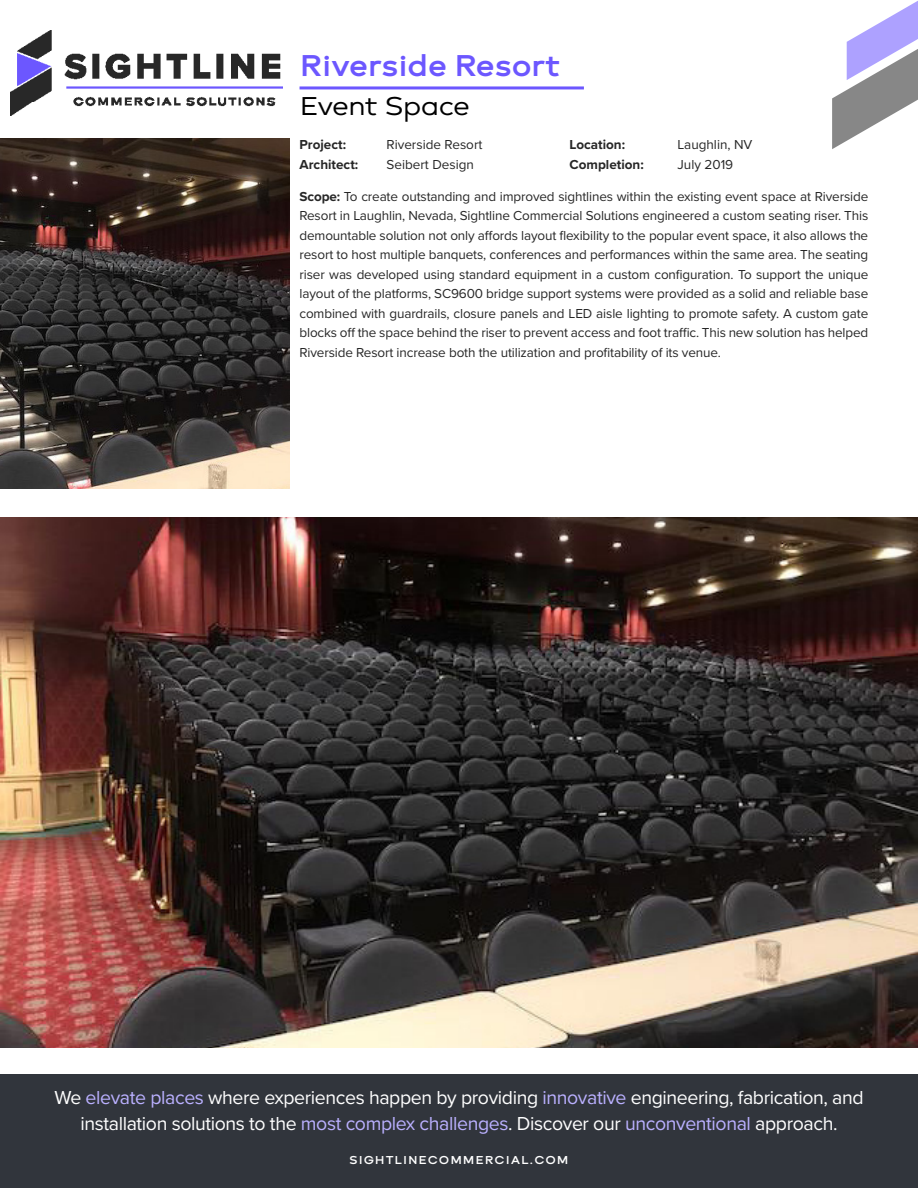
<style>
.page{position:relative;width:918px;height:1188px;background:#fff}
.page>*{position:absolute;margin:0;border:0;box-sizing:border-box;transform-origin:0 0}
.t1{font:700 31.5px "Brooklyn";letter-spacing:-.02em;color:#6c57ff}
.t2{font:27px "Brooklyn";letter-spacing:-.02em;color:#000}
.t3{font:19.5px/25.5px "Proxima Nova";letter-spacing:-.02em;color:#fff;text-align:center}
.t4{font:13.5px/19.5px "Proxima Nova";letter-spacing:-.01em;color:#272727;text-align:justify}
.t5{font:13.5px "Proxima Nova";color:#262626}
.t6{font:700 13.5px "Proxima Nova";color:#262626}
.t7{font:700 12px "Brooklyn";letter-spacing:.075em;color:#fff}
.s1{font-weight:700}
.s2{color:#bab0ff}
</style>
<div class="page">
<svg style="left:832px;top:1px;width:86px;height:148px"></svg>
<img style="left:11px;top:30px;width:272px;height:85px">
<hr style="left:300px;top:86px;width:284px;height:3px;background:#6c57ff">
<div style="left:0;top:1074px;width:918px;height:114px;background:#31353c"></div>
<img style="left:0;top:138px;width:289px;height:350px">
<img style="left:0;top:517px;width:918px;height:531px">
<p class="t1" style="left:300px;top:50px;width:263px">Riverside Resort</p>
<p class="t2" style="left:300px;top:93px;width:172px">Event Space</p>
<p class="t6" style="left:300px;top:134px;width:48px">Project:</p>
<p class="t5" style="left:387px;top:134px;width:97px">Riverside Resort</p>
<p class="t6" style="left:570px;top:134px;width:57px">Location:</p>
<p class="t5" style="left:678px;top:134px;width:76px">Laughlin, NV</p>
<p class="t6" style="left:300px;top:154px;width:60px">Architect:</p>
<p class="t5" style="left:387px;top:154px;width:89px">Seibert Design</p>
<p class="t6" style="left:570px;top:154px;width:76px">Completion:</p>
<p class="t5" style="left:678px;top:154px;width:57px">July 2019</p>
<p class="t4" style="left:300px;top:186px;width:570px"><span class="s1">Scope:</span> To create outstanding and improved sightlines within the existing event space at Riverside Resort in Laughlin, Nevada, Sightline Commercial Solutions engineered a custom seating riser. This demountable solution not only affords layout flexibility to the popular event space, it also allows the resort to host multiple banquets, conferences and performances within the same area. The seating riser was developed using standard equipment in a custom configuration. To support the unique layout of the platforms, SC9600 bridge support systems were provided as a solid and reliable base combined with guardrails, closure panels and LED aisle lighting to promote safety. A custom gate blocks off the space behind the riser to prevent access and foot traffic. This new solution has helped Riverside Resort increase both the utilization and profitability of its venue.</p>
<p class="t3" style="left:54px;top:1084px;width:811px">We <span class="s2">elevate places</span> where experiences happen by providing <span class="s2">innovative</span> engineering, fabrication, and installation solutions to the <span class="s2">most complex challenges</span>. Discover our <span class="s2">unconventional</span> approach.</p>
<p class="t7" style="left:349px;top:1154px;width:221px">SIGHTLINECOMMERCIAL.COM</p>
</div>
